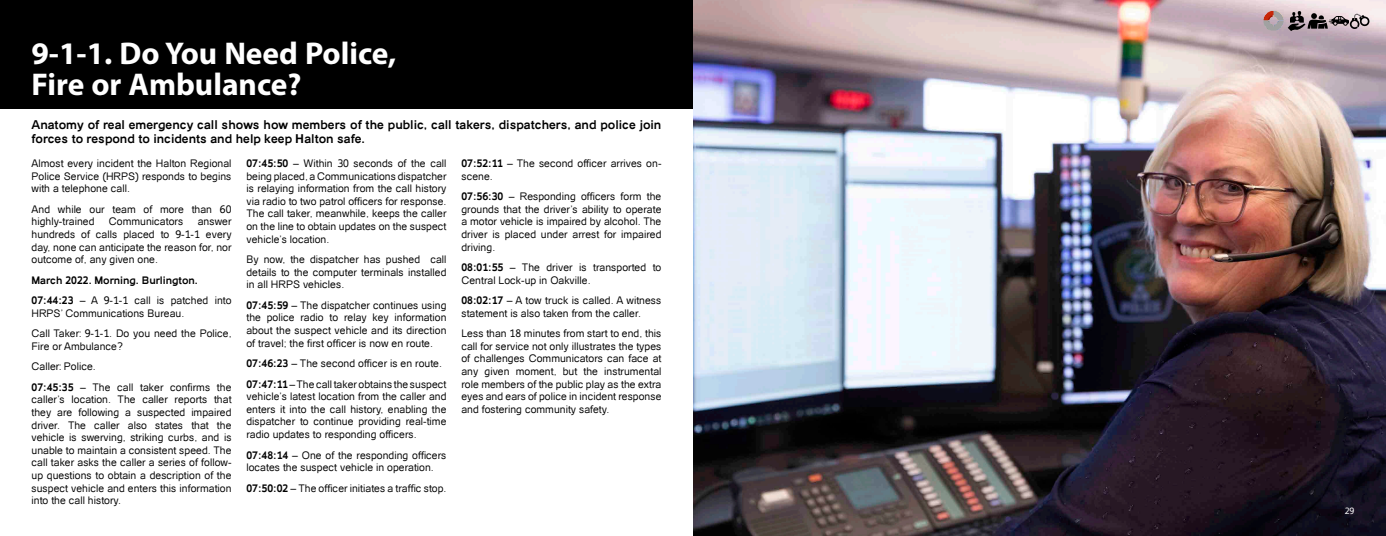
<style>
.page{position:relative;width:1386px;height:536px;background:#fff}
.page>*{position:absolute;margin:0;border:0;box-sizing:border-box;transform-origin:0 0}
.HRPS_Titles{font:700 31.5px/31.5px "Myriad Pro";color:#fff}
.HRPS_Nutgraf{font:700 12.25px/14px "Catriel";color:#000}
.HRPS_Paragraph{font:10.5px/12.6px "Catriel";color:#000;text-align:justify}
.HRPS_Paragraph-2{font:700 10.5px "Catriel";color:#000}
.HRPS_Quote{font:8.75px "Catriel";color:#fff}
.s1{font-weight:700}
</style>
<div class="page">
<img style="left:693px;top:0;width:693px;height:536px">
<div style="left:0;top:0;width:693px;height:108px;background:#000"></div>
<img style="left:1264px;top:11px;width:20px;height:20px">
<svg style="left:1288px;top:11px;width:82px;height:20px;background:#93868b"></svg>
<p class="HRPS_Titles" style="left:32px;top:36px;width:366px">9-1-1. Do You Need Police,<br>Fire or Ambulance?</p>
<p class="HRPS_Nutgraf" style="left:32px;top:117px;width:631px">Anatomy of real emergency call shows how members of the public, call takers, dispatchers, and police join forces to respond to incidents and help keep Halton safe.</p>
<p class="HRPS_Paragraph" style="left:32px;top:157px;width:202px">Almost every incident the Halton Regional Police Service (HRPS) responds to begins with a telephone call.</p>
<p class="HRPS_Paragraph" style="left:32px;top:203px;width:202px">And while our team of more than 60 highly-trained</p>
<p class="HRPS_Paragraph" style="left:109px;top:215px;width:76px">Communicators</p>
<p class="HRPS_Paragraph" style="left:32px;top:215px;width:202px;text-indent:166px">answer hundreds of calls placed to 9-1-1 every day, none can anticipate the reason for, nor outcome of, any given one.</p>
<p class="HRPS_Paragraph-2" style="left:32px;top:273px;width:168px">March 2022. Morning. Burlington.</p>
<p class="HRPS_Paragraph" style="left:32px;top:294px;width:202px"><span class="s1">07:44:23</span> – A 9-1-1 call is patched into<br>HRPS’ Communications Bureau.</p>
<p class="HRPS_Paragraph" style="left:32px;top:327px;width:202px">Call Taker: 9-1-1. Do you need the Police,<br>Fire or Ambulance?</p>
<p class="HRPS_Paragraph" style="left:32px;top:360px;width:66px">Caller: Police.</p>
<p class="HRPS_Paragraph" style="left:32px;top:380px;width:202px"><span class="s1">07:45:35</span> – The call taker confirms the caller’s location. The caller reports that they are following a suspected impaired driver. The caller also states that the vehicle is swerving, striking curbs, and is unable to maintain a consistent speed. The call taker asks the caller a series of follow&shy;up questions to obtain a description of the suspect vehicle and enters this information into the call history.</p>
<p class="HRPS_Paragraph" style="left:246px;top:157px;width:202px"><span class="s1">07:45:50</span> – Within 30 seconds of the call being placed, a Communications dispatcher is relaying information from the call history via radio to two patrol officers for response.<br>The call taker, meanwhile, keeps the caller on the line to obtain updates on the suspect vehicle’s location.</p>
<p class="HRPS_Paragraph" style="left:246px;top:253px;width:202px">By now, the dispatcher has pushed call details to the computer terminals installed in all HRPS vehicles.</p>
<p class="HRPS_Paragraph" style="left:246px;top:299px;width:202px"><span class="s1">07:45:59</span> – The dispatcher continues using the police radio to relay key information about the suspect vehicle and its direction of travel; the first officer is now en route.</p>
<p class="HRPS_Paragraph" style="left:246px;top:357px;width:197px"><span class="s1">07:46:23</span> – The second officer is en route.</p>
<p class="HRPS_Paragraph" style="left:246px;top:377px;width:202px"><span class="s1">07:47:11</span> – The call taker obtains the suspect vehicle’s latest location from the caller and enters it into the call history, enabling the dispatcher to continue providing real-time radio updates to responding officers.</p>
<p class="HRPS_Paragraph" style="left:246px;top:448px;width:202px"><span class="s1">07:48:14</span> – One of the responding officers locates the suspect vehicle in operation.</p>
<p class="HRPS_Paragraph" style="left:246px;top:481px;width:202px"><span class="s1">07:50:02</span> – The officer initiates a traffic stop.</p>
<p class="HRPS_Paragraph" style="left:461px;top:157px;width:202px"><span class="s1">07:52:11</span> – The second officer arrives on&shy;scene.</p>
<p class="HRPS_Paragraph" style="left:461px;top:190px;width:202px"><span class="s1">07:56:30</span> – Responding officers form the grounds that the driver’s ability to operate a motor vehicle is impaired by alcohol. The driver is placed under arrest for impaired driving.</p>
<p class="HRPS_Paragraph" style="left:461px;top:261px;width:202px"><span class="s1">08:01:55</span> – The driver is transported to<br>Central Lock-up in Oakville.</p>
<p class="HRPS_Paragraph" style="left:461px;top:294px;width:202px"><span class="s1">08:02:17</span> – A tow truck is called. A witness statement is also taken from the caller.</p>
<p class="HRPS_Paragraph" style="left:461px;top:327px;width:202px">Less than 18 minutes from start to end, this call for service not only illustrates the types of challenges Communicators can face at any given moment, but the instrumental role members of the public play as the extra eyes and ears of police in incident response and fostering community safety.</p>
<p class="HRPS_Quote" style="left:1345px;top:506px;width:11px">29</p>
</div>
